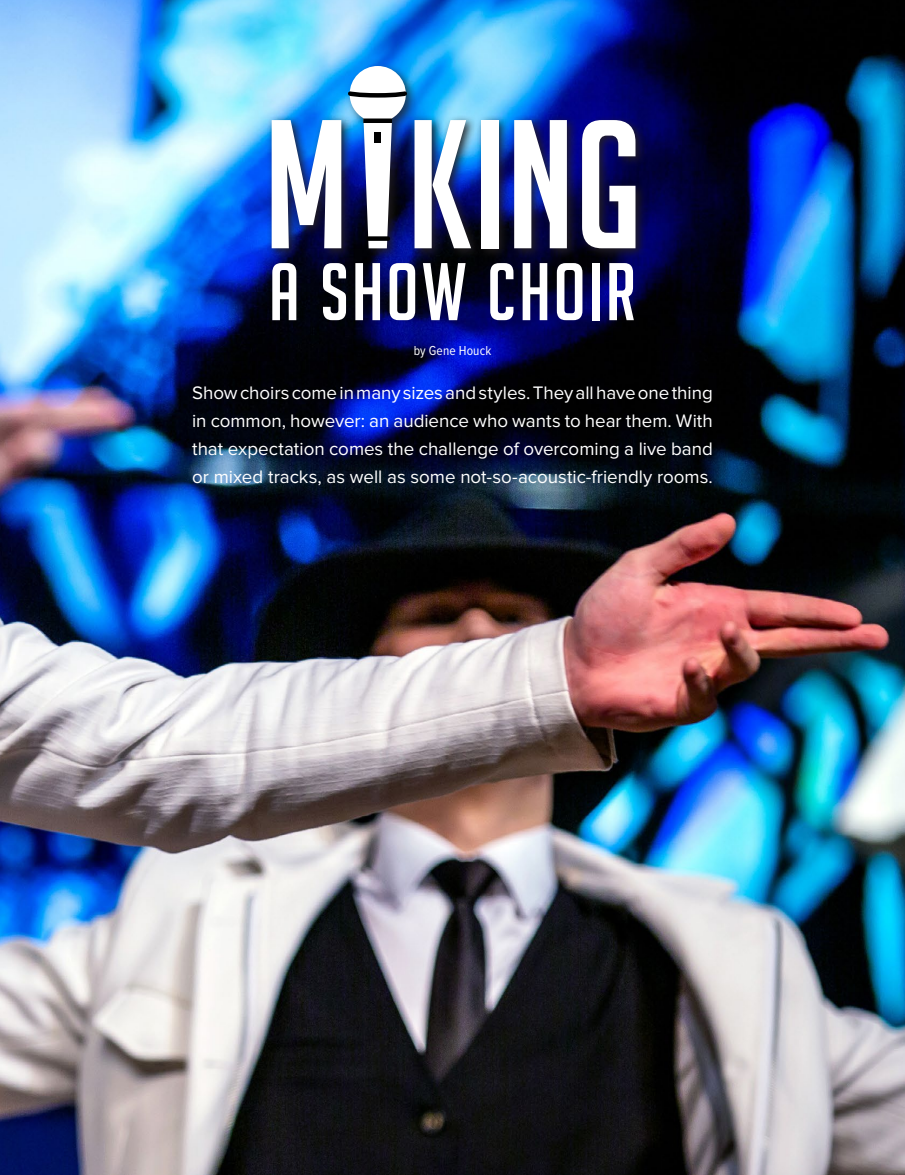
<style>
.page{position:relative;width:905px;height:1175px;background:#fff}
.page>*{position:absolute;margin:0;border:0;box-sizing:border-box;transform-origin:0 0}
.t1{font:178.5px "Big Noodle Titling";color:#fff}
.t2{font:79.5px "Big Noodle Titling";letter-spacing:.035em;color:#fff}
.t3{font:18.75px/27.9px "Proxima Nova";color:#fff;text-align:justify}
.t4{font:13.5px "Proxima Nova Cond";letter-spacing:.01em;color:#fff}
</style>
<div class="page">
<img style="left:0;top:0;width:904px;height:1174px">
<div style="left:266px;top:115px;width:381px;height:145px;background:#231f20;opacity:.92"></div>
<div style="left:345px;top:62px;width:73px;height:199px;background:#231f20;opacity:.75"></div>
<img style="left:346px;top:66px;width:63px;height:182px">
<div style="left:374px;top:132px;width:7px;height:11px;background:#000"></div>
<div style="left:363px;top:118px;width:29px;height:5px;background:#000"></div>
<div style="left:368px;top:236px;width:20px;height:5px;background:#000"></div>
<h1 class="t1" style="left:263px;top:89px;width:379px">M KING</h1>
<h2 class="t2" style="left:269px;top:249px;width:368px">A SHOW CHOIR</h2>
<p class="t4" style="left:413px;top:344px;width:79px">by Gene Houck</p>
<p class="t3" style="left:192px;top:379px;width:522px">Show choirs come in many sizes and styles. They all have one thing in common, however: an audience who wants to hear them. With that expectation comes the challenge of overcoming a live band or mixed tracks, as well as some not-so-acoustic-friendly rooms.</p>
</div>
